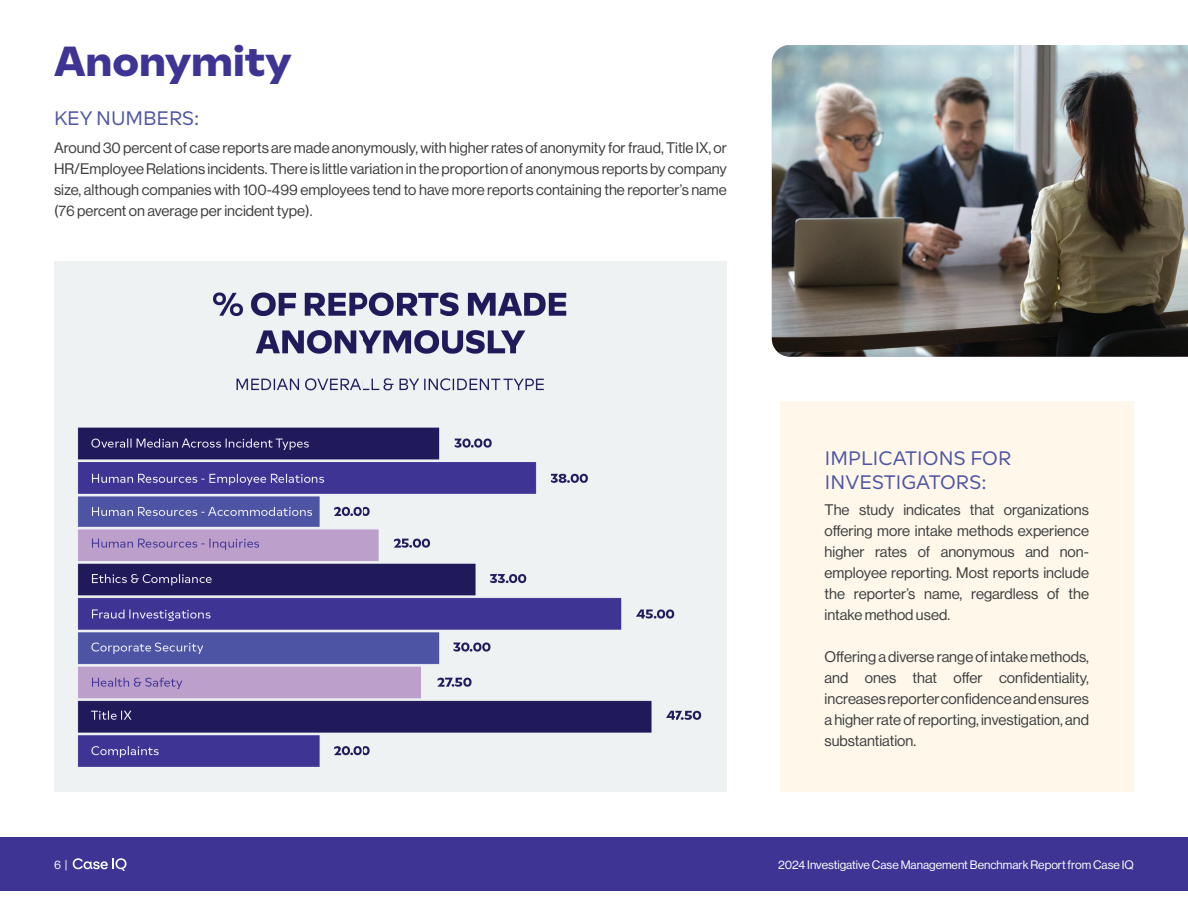
<style>
.page{position:relative;width:1188px;height:918px;background:#fff}
.page>*{position:absolute;margin:0;border:0;box-sizing:border-box;transform-origin:0 0}
.t1{font:700 42px "RB Multima";color:#3d3494}
.t2{font:19.5px/23.4px "RB Multima";letter-spacing:.01em;color:#4e54a3}
.t3{font:15px/21px "N Haas Grotesk DS Pro 55 Rg";color:#3e3e3f;text-align:justify}
.t4{font:12px "N Haas Grotesk DS Pro 55 Rg";color:#fff}
</style>
<div class="page">
<div style="left:0;top:837px;width:1188px;height:54px;background:#3d3494"></div>
<svg style="left:73px;top:858px;width:54px;height:13px"></svg>
<div style="left:781px;top:402px;width:353px;height:390px;background:#fef7ea"></div>
<img style="left:54px;top:261px;width:672px;height:531px">
<img style="left:772px;top:45px;width:416px;height:312px">
<h1 class="t1" style="left:54px;top:33px;width:239px">Anonymity</h1>
<h2 class="t2" style="left:54px;top:106px;width:147px">KEY NUMBERS:</h2>
<p class="t3" style="left:54px;top:137px;width:674px">Around 30 percent of case reports are made anonymously, with higher rates of anonymity for fraud, Title IX, or HR/Employee Relations incidents. There is little variation in the proportion of anonymous reports by company size, although companies with 100-499 employees tend to have more reports containing the reporter’s name (76 percent on average per incident type).</p>
<h2 class="t2" style="left:825px;top:446px;width:188px">IMPLICATIONS FOR<br>INVESTIGATORS:</h2>
<p class="t3" style="left:825px;top:500px;width:266px">The study indicates that organizations offering more intake methods experience higher rates of anonymous and non&shy;employee reporting. Most reports include the reporter’s name, regardless of the intake method used.</p>
<p class="t3" style="left:825px;top:647px;width:266px">Offering a diverse range of intake methods, and ones that offer confidentiality, increases reporter confidence and ensures a higher rate of reporting, investigation, and substantiation.</p>
<p class="t4" style="left:54px;top:858px;width:15px">6 |</p>
<p class="t4" style="left:778px;top:858px;width:357px">2024 Investigative Case Management Benchmark Report from Case IQ</p>
</div>
